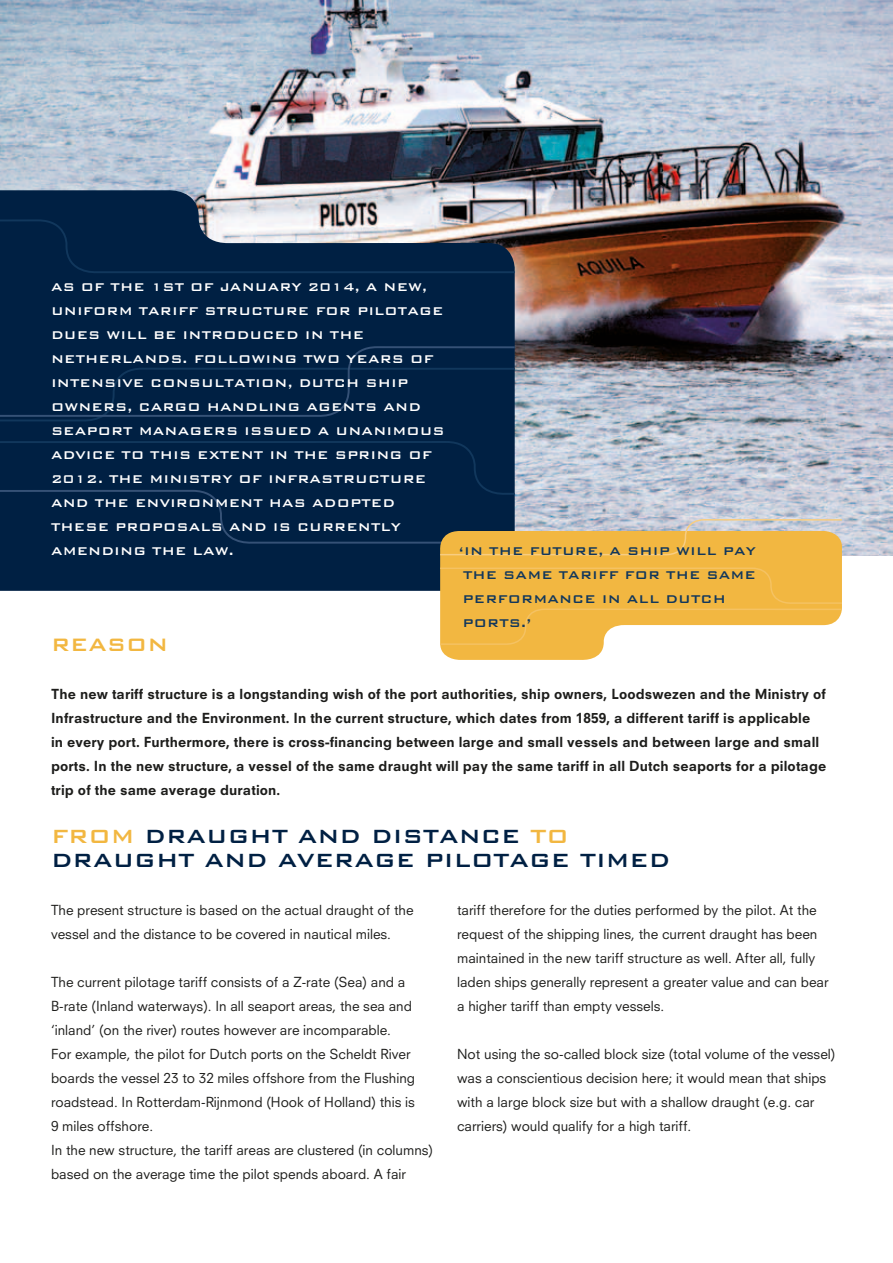
<style>
.page{position:relative;width:893px;height:1263px;background:#fff}
.page>*{position:absolute;margin:0;border:0;box-sizing:border-box;transform-origin:0 0}
.t1{font:500 25.5px/24px "Bank Gothic";color:#002043}
.t2{font:500 24px "Bank Gothic";color:#f2b741}
.t3{font:500 15px "Bank Gothic";letter-spacing:.01em;color:#fff}
.t4{font:500 15px "Bank Gothic";color:#11375c}
.t5{font:13.5px/24px "Neuzeit SLT Std";color:#1d1d1b}
.t6{font:800 13.5px/24px "Neuzeit SLT Std";letter-spacing:.01em;color:#1d1d1b}
.s1{color:#f2b741}
</style>
<div class="page">
<img style="left:517px;top:0;width:376px;height:555px">
<div style="left:0;top:545px;width:438px;height:46px;background:#002043"></div>
<img style="left:0;top:0;width:517px;height:274px">
<svg style="left:0;top:113px;width:479px;height:432px;background:#2c4461"></svg>
<svg style="left:438px;top:531px;width:166px;height:129px;background:#edba53"></svg>
<svg style="left:439px;top:605px;width:403px;height:41px"></svg>
<img style="left:439px;top:280px;width:404px;height:325px">
<p class="t3" style="left:51px;top:275px;width:42px">As of</p>
<p class="t3" style="left:110px;top:275px;width:12px">the</p>
<p class="t3" style="left:151px;top:275px;width:52px">1st of</p>
<p class="t3" style="left:220px;top:275px;width:24px">January</p>
<p class="t3" style="left:308px;top:275px;width:89px">2014, a new</p>
<p class="t3" style="left:422px;top:275px;width:6px">,</p>
<p class="t3" style="left:51px;top:299px;width:13px">uniform</p>
<p class="t3" style="left:139px;top:299px;width:11px">tariff</p>
<p class="t3" style="left:204px;top:299px;width:13px">structure</p>
<p class="t3" style="left:315px;top:299px;width:12px">for</p>
<p class="t3" style="left:357px;top:299px;width:12px">pilotage</p>
<p class="t3" style="left:51px;top:323px;width:13px">dues</p>
<p class="t3" style="left:106px;top:323px;width:11px">will</p>
<p class="t3" style="left:153px;top:323px;width:42px">be introduced</p>
<p class="t3" style="left:305px;top:323px;width:37px">in the</p>
<p class="t3" style="left:51px;top:347px;width:26px">Netherlands</p>
<p class="t3" style="left:183px;top:347px;width:34px">. Following</p>
<p class="t3" style="left:303px;top:347px;width:13px">two</p>
<p class="t3" style="left:346px;top:347px;width:13px">years</p>
<p class="t3" style="left:410px;top:347px;width:12px">of</p>
<p class="t3" style="left:51px;top:371px;width:11px">intensive</p>
<p class="t3" style="left:150px;top:371px;width:13px">consultation</p>
<p class="t3" style="left:288px;top:371px;width:36px">, Dutch</p>
<p class="t3" style="left:365px;top:371px;width:12px">ship</p>
<p class="t3" style="left:51px;top:395px;width:14px">owners</p>
<p class="t3" style="left:128px;top:395px;width:24px">, cargo</p>
<p class="t3" style="left:207px;top:395px;width:13px">handling</p>
<p class="t3" style="left:306px;top:395px;width:13px">agents</p>
<p class="t3" style="left:384px;top:395px;width:13px">and</p>
<p class="t3" style="left:51px;top:419px;width:13px">seaport</p>
<p class="t3" style="left:139px;top:419px;width:13px">managers</p>
<p class="t3" style="left:244px;top:419px;width:12px">issued</p>
<p class="t3" style="left:318px;top:419px;width:31px">a unanimous</p>
<p class="t3" style="left:51px;top:443px;width:12px">advice</p>
<p class="t3" style="left:121px;top:443px;width:40px">to this</p>
<p class="t3" style="left:197px;top:443px;width:35px">extent</p>
<p class="t3" style="left:269px;top:443px;width:37px">in the</p>
<p class="t3" style="left:335px;top:443px;width:12px">spring</p>
<p class="t3" style="left:408px;top:443px;width:12px">of</p>
<p class="t3" style="left:51px;top:467px;width:80px">2012. The</p>
<p class="t3" style="left:149px;top:467px;width:25px">Ministry</p>
<p class="t3" style="left:239px;top:467px;width:12px">of</p>
<p class="t3" style="left:268px;top:467px;width:19px">Infrastructure</p>
<p class="t3" style="left:51px;top:491px;width:13px">and</p>
<p class="t3" style="left:95px;top:491px;width:12px">the</p>
<p class="t3" style="left:135px;top:491px;width:24px">Environment</p>
<p class="t3" style="left:269px;top:491px;width:13px">has</p>
<p class="t3" style="left:312px;top:491px;width:13px">adopted</p>
<p class="t3" style="left:51px;top:515px;width:13px">these</p>
<p class="t3" style="left:115px;top:515px;width:13px">proposals</p>
<p class="t3" style="left:229px;top:515px;width:13px">and</p>
<p class="t3" style="left:273px;top:515px;width:37px">is currently</p>
<p class="t3" style="left:51px;top:539px;width:13px">amending</p>
<p class="t3" style="left:152px;top:539px;width:12px">the</p>
<p class="t3" style="left:193px;top:539px;width:13px">law</p>
<p class="t3" style="left:229px;top:539px;width:6px">.</p>
<p class="t4" style="left:459px;top:539px;width:43px">‘In the</p>
<p class="t4" style="left:529px;top:539px;width:12px">future</p>
<p class="t4" style="left:598px;top:539px;width:40px">, a ship</p>
<p class="t4" style="left:676px;top:539px;width:11px">will</p>
<p class="t4" style="left:723px;top:539px;width:12px">pay</p>
<p class="t4" style="left:463px;top:563px;width:12px">the</p>
<p class="t4" style="left:503px;top:563px;width:13px">same</p>
<p class="t4" style="left:559px;top:563px;width:11px">tariff</p>
<p class="t4" style="left:624px;top:563px;width:12px">for</p>
<p class="t4" style="left:666px;top:563px;width:12px">the</p>
<p class="t4" style="left:706px;top:563px;width:13px">same</p>
<p class="t4" style="left:463px;top:587px;width:13px">performance</p>
<p class="t4" style="left:602px;top:587px;width:37px">in all</p>
<p class="t4" style="left:665px;top:587px;width:25px">Dutch</p>
<p class="t4" style="left:463px;top:611px;width:12px">ports</p>
<p class="t4" style="left:521px;top:611px;width:12px">.’</p>
<h2 class="t2" style="left:51px;top:626px;width:119px">REASON</h2>
<p class="t6" style="left:51px;top:682px;width:777px">The new tariff structure is a longstanding wish of the port authorities, ship owners, Loodswezen and the Ministry of Infrastructure and the Environment. In the current structure, which dates from 1859, a different tariff is applicable<br>in every port. Furthermore, there is cross-financing between large and small vessels and between large and small ports. In the new structure, a vessel of the same draught will pay the same tariff in all Dutch seaports for a pilotage trip of the same average duration.</p>
<h1 class="t1" style="left:51px;top:822px;width:615px"><span class="s1">FROM</span> DRAUGHT AND DISTANCE <span class="s1">TO<br></span>DRAUGHT AND AVERAGE PILOTAGE TIMEd</h1>
<p class="t5" style="left:51px;top:898px;width:364px">The present structure is based on the actual draught of the vessel and the distance to be covered in nautical miles.</p>
<p class="t5" style="left:51px;top:970px;width:384px">The current pilotage tariff consists of a Z-rate (Sea) and a B-rate (Inland waterways). In all seaport areas, the sea and ‘inland’ (on the river) routes however are incomparable.<br>For example, the pilot for Dutch ports on the Scheldt River boards the vessel 23 to 32 miles offshore from the Flushing roadstead. In Rotterdam-Rijnmond (Hook of Holland) this is<br>9 miles offshore.<br>In the new structure, the tariff areas are clustered (in columns) based on the average time the pilot spends aboard. A fair</p>
<p class="t5" style="left:457px;top:898px;width:373px">tariff therefore for the duties performed by the pilot. At the request of the shipping lines, the current draught has been maintained in the new tariff structure as well. After all, fully laden ships generally represent a greater value and can bear a higher tariff than empty vessels.</p>
<p class="t5" style="left:457px;top:1042px;width:380px">Not using the so-called block size (total volume of the vessel) was a conscientious decision here; it would mean that ships with a large block size but with a shallow draught (e.g. car carriers) would qualify for a high tariff.</p>
</div>
